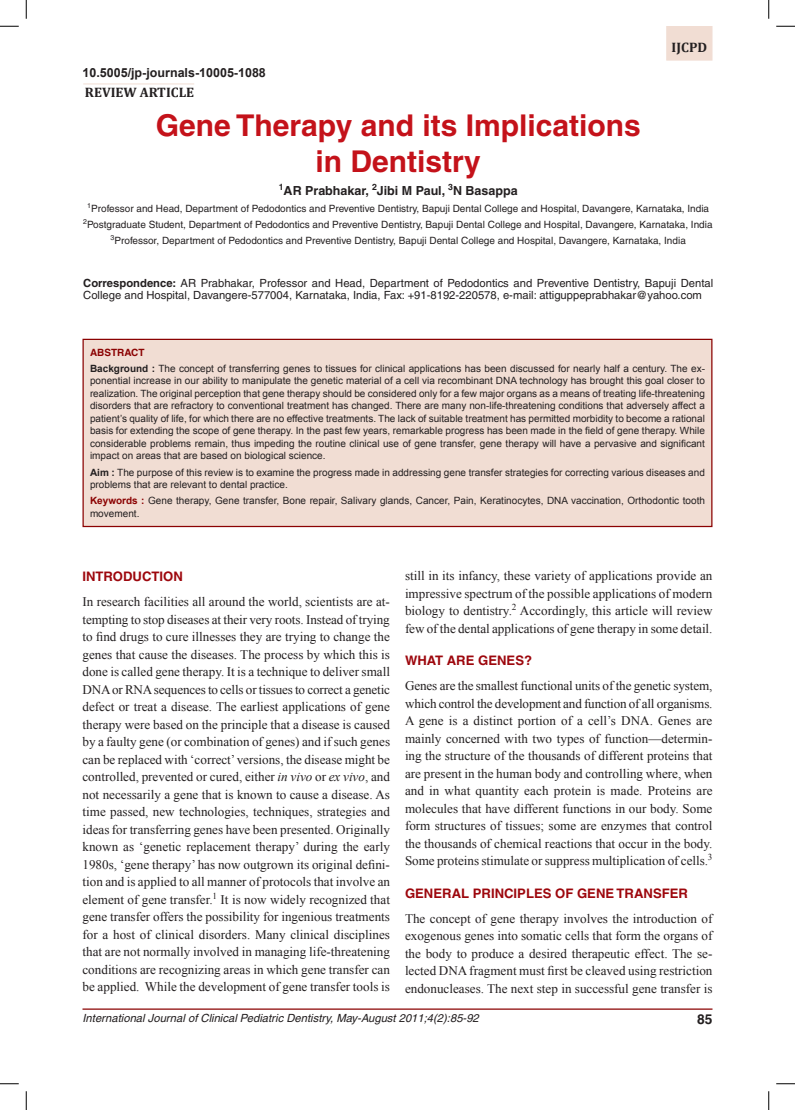
<style>
.page{position:relative;width:795px;height:1110px;background:#fff}
.page>*{position:absolute;margin:0;border:0;box-sizing:border-box;transform-origin:0 0}
.head{font:700 30px/36px "Helvetica";color:#c4121a;text-align:center}
.t1{font:700 13.75px "Cambria";color:#231f20}
.t2{font:700 13.75px "Helvetica";color:#231f20}
.text{font:13.12px/17.5px "Times New Roman";color:#231f20;text-align:justify}
.A{font:700 13.12px "Helvetica";color:#9d070d}
.author{font:700 12.5px "Helvetica";color:#231f20}
.t3{font:700 12.5px "Arial";color:#231f20}
.correspondence{font:11.25px/12.5px "Helvetica";color:#231f20}
.t4{font:italic 11.25px "Helvetica";color:#231f20}
.Abstract{font:10px/12.5px "Arial";color:#231f20}
.address{font:10px "Helvetica";color:#231f20}
.t5{font:700 10px "Helvetica";color:#8b0202}
.s1{font-weight:700}
.s2{font-weight:700;color:#8b0202}
.s3{font-style:italic}
</style>
<div class="page">
<div style="left:666px;top:26px;width:46px;height:35px;background:#f1ddd3"></div>
<hr style="left:82px;top:1009px;width:630px;height:1px;background:#8b0202">
<div style="left:82px;top:339px;width:630px;height:188px;background:#f1ddd3;border:1px solid #8b0202"></div>
<hr style="left:83px;top:84px;width:111px;height:1px;background:#f1ddd3">
<svg style="left:0;top:25px;width:19px;height:2px"></svg>
<svg style="left:776px;top:25px;width:19px;height:2px"></svg>
<svg style="left:0;top:1083px;width:19px;height:2px"></svg>
<svg style="left:776px;top:1083px;width:19px;height:2px"></svg>
<svg style="left:25px;top:0;width:2px;height:19px"></svg>
<svg style="left:25px;top:1091px;width:2px;height:19px"></svg>
<svg style="left:768px;top:0;width:2px;height:19px"></svg>
<svg style="left:768px;top:1091px;width:2px;height:19px"></svg>
<p class="t3" style="left:82px;top:65px;width:185px">10.5005/jp-journals-10005-1088</p>
<p class="t1" style="left:85px;top:84px;width:111px">REVIEW ARTICLE</p>
<p class="t1" style="left:672px;top:39px;width:37px">IJCPD</p>
<p class="head" style="left:156px;top:107px;width:487px">Gene Therapy and its Implications in Dentistry</p>
<p class="author" style="left:279px;top:183px;width:240px"><sup>1</sup>AR Prabhakar, <sup>2</sup>Jibi M Paul, <sup>3</sup>N Basappa</p>
<p class="address" style="left:87px;top:202px;width:623px"><sup>1</sup>Professor and Head, Department of Pedodontics and Preventive Dentistry, Bapuji Dental College and Hospital, Davangere, Karnataka, India</p>
<p class="address" style="left:83px;top:219px;width:631px"><sup>2</sup>Postgraduate Student, Department of Pedodontics and Preventive Dentistry, Bapuji Dental College and Hospital, Davangere, Karnataka, India</p>
<p class="address" style="left:111px;top:235px;width:577px"><sup>3</sup>Professor, Department of Pedodontics and Preventive Dentistry, Bapuji Dental College and Hospital, Davangere, Karnataka, India</p>
<p class="correspondence" style="left:83px;top:276px;width:632px"><span class="s1">Correspondence:</span> AR Prabhakar, Professor and Head, Department of Pedodontics and Preventive Dentistry, Bapuji Dental<br>College and Hospital, Davangere-577004, Karnataka, India, Fax: +91-8192-220578, e-mail: attiguppeprabhakar@yahoo.com</p>
<p class="t5" style="left:90px;top:346px;width:56px">ABSTRACT</p>
<p class="Abstract" style="left:90px;top:362px;width:616px;text-align:justify"><span class="s1">Background :</span> The concept of transferring genes to tissues for clinical applications has been discussed for nearly half a century. The ex&shy;ponential increase in our ability to manipulate the genetic material of a cell via recombinant DNA technology has brought this goal closer to realization. The original perception that gene therapy should be considered only for a few major organs as a means of treating life-threatening disorders that are refractory to conventional treatment has changed. There are many non-life-threatening conditions that adversely affect a patient’s quality of life, for which there are no effective treatments. The lack of suitable treatment has permitted morbidity to become a rational basis for extending the scope of gene therapy. In the past few years, remarkable progress has been made in the field of gene therapy. While considerable problems remain, thus impeding the routine clinical use of gene transfer, gene therapy will have a pervasive and significant impact on areas that are based on biological science.</p>
<p class="Abstract" style="left:90px;top:466px;width:616px"><span class="s1">Aim :</span> The purpose of this review is to examine the progress made in addressing gene transfer strategies for correcting various diseases and problems that are relevant to dental practice.</p>
<p class="Abstract" style="left:90px;top:495px;width:617px"><span class="s2">Keywords :</span> Gene therapy, Gene transfer, Bone repair, Salivary glands, Cancer, Pain, Keratinocytes, DNA vaccination, Orthodontic tooth movement.</p>
<p class="A" style="left:82px;top:569px;width:102px">INTRODUCTION</p>
<p class="text" style="left:82px;top:593px;width:309px">In research facilities all around the world, scientists are at&shy;tempting to stop diseases at their very roots. Instead of trying to find drugs to cure illnesses they are trying to change the genes that cause the diseases. The process by which this is done is called gene therapy. It is a technique to deliver small DNA or RNA sequences to cells or tissues to correct a genetic defect or treat a disease. The earliest applications of gene therapy were based on the principle that a disease is caused by a faulty gene (or combination of genes) and if such genes can be replaced with ‘correct’ versions, the disease might be controlled, prevented or cured, either <span class="s3">in vivo</span> or <span class="s3">ex vivo</span>, and not necessarily a gene that is known to cause a disease. As time passed, new technologies, techniques, strategies and ideas for transferring genes have been presented. Originally known as ‘genetic replacement therapy’ during the early 1980s, ‘gene therapy’ has now outgrown its original defini&shy;tion and is applied to all manner of protocols that involve an element of gene transfer.<sup>1</sup> It is now widely recognized that gene transfer offers the possibility for ingenious treatments for a host of clinical disorders. Many clinical disciplines that are not normally involved in managing life-threatening conditions are recognizing areas in which gene transfer can be applied. While the development of gene transfer tools is</p>
<p class="text" style="left:405px;top:567px;width:309px">still in its infancy, these variety of applications provide an impressive spectrum of the possible applications of modern biology to dentistry.<sup>2</sup> Accordingly, this article will review few of the dental applications of gene therapy in some detail.</p>
<p class="A" style="left:405px;top:653px;width:129px">WHAT ARE GENES?</p>
<p class="text" style="left:405px;top:677px;width:309px">Genes are the smallest functional units of the genetic system, which control the development and function of all organisms.<br>A gene is a distinct portion of a cell’s DNA. Genes are mainly concerned with two types of function—determin&shy;ing the structure of the thousands of different proteins that are present in the human body and controlling where, when and in what quantity each protein is made. Proteins are molecules that have different functions in our body. Some form structures of tissues; some are enzymes that control the thousands of chemical reactions that occur in the body.<br>Some proteins stimulate or suppress multiplication of cells.<sup>3</sup></p>
<p class="A" style="left:405px;top:885px;width:285px">GENERAL PRINCIPLES OF GENE TRANSFER</p>
<p class="text" style="left:405px;top:910px;width:309px">The concept of gene therapy involves the introduction of exogenous genes into somatic cells that form the organs of the body to produce a desired therapeutic effect. The se&shy;lected DNA fragment must first be cleaved using restriction endonucleases. The next step in successful gene transfer is</p>
<p class="t4" style="left:82px;top:1011px;width:398px">International Journal of Clinical Pediatric Dentistry, May-August 2011;4(2):85-92</p>
<p class="t2" style="left:697px;top:1010px;width:17px">85</p>
</div>
